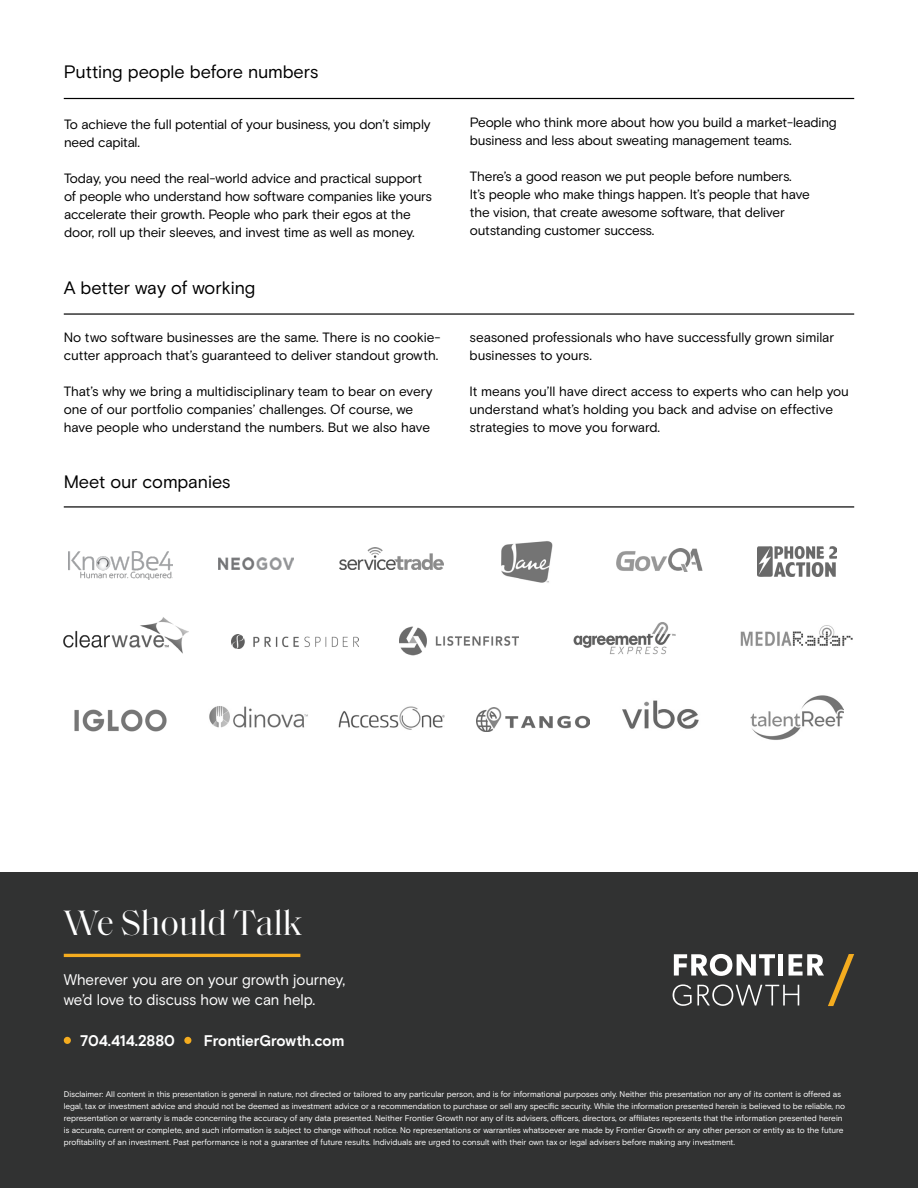
<style>
.page{position:relative;width:918px;height:1188px;background:#fff}
.page>*{position:absolute;margin:0;border:0;box-sizing:border-box;transform-origin:0 0}
.t1{font:35.85px "Saol Display";color:#fff}
.t2{font:18px "Basis Grotesque";letter-spacing:-.005em;color:#000}
.t3{font:15.45px/20.5px "Basis Grotesque";letter-spacing:-.005em;color:#fff}
.t4{font:700 15.45px "Basis Grotesque";color:#fff}
.t5{font:13.5px/18px "Basis Grotesque";letter-spacing:-.01em;color:#000}
.t6{font:8.25px/12px "Basis Grotesque";letter-spacing:-.005em;color:#fff}
</style>
<div class="page">
<img style="left:400px;top:626px;width:118px;height:30px">
<img style="left:740px;top:625px;width:112px;height:21px">
<img style="left:209px;top:706px;width:99px;height:22px">
<img style="left:338px;top:706px;width:107px;height:24px">
<img style="left:477px;top:707px;width:112px;height:24px">
<img style="left:622px;top:700px;width:77px;height:29px">
<img style="left:339px;top:547px;width:105px;height:22px">
<img style="left:617px;top:549px;width:86px;height:23px">
<img style="left:501px;top:541px;width:52px;height:42px">
<img style="left:231px;top:635px;width:127px;height:13px">
<img style="left:63px;top:617px;width:126px;height:37px">
<div style="left:0;top:872px;width:918px;height:316px;background:#313232"></div>
<hr style="left:64px;top:98px;width:790px;height:1px;background:#000">
<hr style="left:64px;top:506px;width:790px;height:2px;background:#000">
<svg style="left:673px;top:954px;width:181px;height:52px"></svg>
<hr style="left:64px;top:954px;width:236px;height:3px;background:#f4ac1f">
<div style="left:64px;top:1037px;width:7px;height:7px;background:#f4ac1f;border-radius:50%"></div>
<div style="left:184px;top:1037px;width:7px;height:7px;background:#f4ac1f;border-radius:50%"></div>
<hr style="left:64px;top:313px;width:790px;height:2px;background:#000">
<img style="left:74px;top:709px;width:93px;height:23px">
<img style="left:758px;top:546px;width:78px;height:30px">
<img style="left:751px;top:695px;width:92px;height:45px">
<img style="left:69px;top:551px;width:104px;height:29px">
<img style="left:219px;top:557px;width:74px;height:12px">
<img style="left:573px;top:622px;width:103px;height:33px">
<h2 class="t2" style="left:64px;top:61px;width:256px">Putting people before numbers</h2>
<p class="t5" style="left:64px;top:115px;width:368px">To achieve the full potential of your business, you don’t simply need capital.</p>
<p class="t5" style="left:64px;top:169px;width:370px">Today, you need the real-world advice and practical support of people who understand how software companies like yours accelerate their growth. People who park their egos at the door, roll up their sleeves, and invest time as well as money.</p>
<h2 class="t2" style="left:64px;top:277px;width:193px">A better way of working</h2>
<p class="t5" style="left:64px;top:329px;width:378px">No two software businesses are the same. There is no cookie&shy;cutter approach that’s guaranteed to deliver standout growth.</p>
<p class="t5" style="left:64px;top:383px;width:370px">That’s why we bring a multidisciplinary team to bear on every one of our portfolio companies’ challenges. Of course, we have people who understand the numbers. But we also have</p>
<h2 class="t2" style="left:64px;top:471px;width:168px">Meet our companies</h2>
<p class="t5" style="left:470px;top:114px;width:368px">People who think more about how you build a market-leading business and less about sweating management teams.</p>
<p class="t5" style="left:470px;top:168px;width:341px">There’s a good reason we put people before numbers.<br>It’s people who make things happen. It’s people that have the vision, that create awesome software, that deliver outstanding customer success.</p>
<p class="t5" style="left:470px;top:329px;width:366px">seasoned professionals who have successfully grown similar businesses to yours.</p>
<p class="t5" style="left:470px;top:383px;width:381px">It means you’ll have direct access to experts who can help you understand what’s holding you back and advise on effective strategies to move you forward.</p>
<h1 class="t1" style="left:64px;top:897px;width:240px">We Should Talk</h1>
<p class="t3" style="left:64px;top:969px;width:283px">Wherever you are on your growth journey, we’d love to discuss how we can help.</p>
<p class="t4" style="left:80px;top:1032px;width:96px">704.414.2880</p>
<p class="t4" style="left:204px;top:1032px;width:142px">FrontierGrowth.com</p>
<p class="t6" style="left:64px;top:1089px;width:783px">Disclaimer: All content in this presentation is general in nature, not directed or tailored to any particular person, and is for informational purposes only. Neither this presentation nor any of its content is offered as legal, tax or investment advice and should not be deemed as investment advice or a recommendation to purchase or sell any specific security. While the information presented herein is believed to be reliable, no representation or warranty is made concerning the accuracy of any data presented. Neither Frontier Growth nor any of its advisers, officers, directors, or affiliates represents that the information presented herein is accurate, current or complete, and such information is subject to change without notice. No representations or warranties whatsoever are made by Frontier Growth or any other person or entity as to the future profitability of an investment. Past performance is not a guarantee of future results. Individuals are urged to consult with their own tax or legal advisers before making any investment.</p>
</div>
